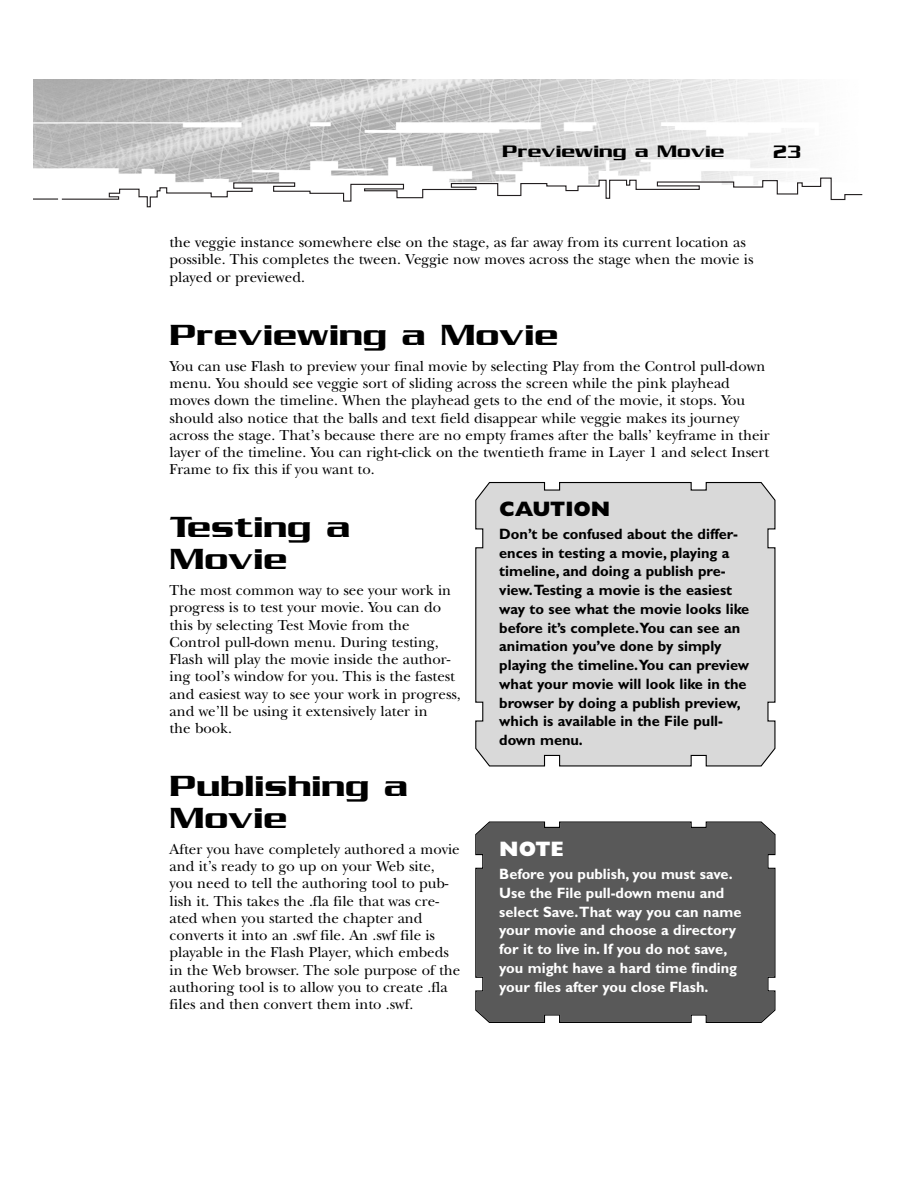
<style>
.page{position:relative;width:918px;height:1188px;background:#fff}
.page>*{position:absolute;margin:0;border:0;box-sizing:border-box;transform-origin:0 0}
.t1{font:31.5px/31.5px "Serpentine ICG";color:#000;scale:1.2 1}
.t2{font:800 21px "Gill Sans";color:#000}
.t3{font:800 21px "Gill Sans";color:#fff}
.t4{font:19.5px "Serpentine ICG";color:#000}
.t5{font:18px "Serpentine ICG";color:#000;scale:1.2 1}
.t6{font:15px/17.2px "New Baskerville";color:#000}
.t7{font:700 15px/18.8px "Gill Sans";color:#000}
.t8{font:700 15px/18.8px "Gill Sans";color:#fff}
</style>
<div class="page">
<img style="left:60px;top:79px;width:733px;height:98px">
<img style="left:33px;top:79px;width:27px;height:90px">
<svg style="left:33px;top:177px;width:830px;height:31px"></svg>
<div style="left:475px;top:482px;width:301px;height:285px;background:#d9d9d9"></div>
<div style="left:475px;top:821px;width:301px;height:202px;background:#595959"></div>
<p class="t5" style="left:502px;top:145px;width:187px">Previewing a Movie</p>
<h3 class="t4" style="left:773px;top:145px;width:29px">23</h3>
<p class="t6" style="left:170px;top:236px;width:586px">the veggie instance somewhere else on the stage, as far away from its current location as possible. This completes the tween. Veggie now moves across the stage when the movie is played or previewed.</p>
<h1 class="t1" style="left:170px;top:321px;width:326px">Previewing a Movie</h1>
<p class="t6" style="left:170px;top:359px;width:602px">You can use Flash to preview your final movie by selecting Play from the Control pull-down menu. You should see veggie sort of sliding across the screen while the pink playhead moves down the timeline. When the playhead gets to the end of the movie, it stops. You should also notice that the balls and text field disappear while veggie makes its journey across the stage. That’s because there are no empty frames after the balls’ keyframe in their layer of the timeline. You can right-click on the twentieth frame in Layer 1 and select Insert Frame to fix this if you want to.</p>
<h1 class="t1" style="left:170px;top:514px;width:152px">Testing a<br>Movie</h1>
<p class="t6" style="left:170px;top:584px;width:293px">The most common way to see your work in progress is to test your movie. You can do this by selecting Test Movie from the Control pull-down menu. During testing, Flash will play the movie inside the author&shy;ing tool’s window for you. This is the fastest and easiest way to see your work in progress, and we’ll be using it extensively later in<br>the book.</p>
<h2 class="t2" style="left:499px;top:501px;width:113px">CAUTION</h2>
<p class="t7" style="left:499px;top:526px;width:252px">Don’t be confused about the differ&shy;ences in testing a movie, playing a timeline, and doing a publish pre&shy;view.Testing a movie is the easiest way to see what the movie looks like before it’s complete.You can see an animation you’ve done by simply playing the timeline.You can preview what your movie will look like in the browser by doing a publish preview, which is available in the File pull&shy;down menu.</p>
<h1 class="t1" style="left:170px;top:773px;width:200px">Publishing a<br>Movie</h1>
<p class="t6" style="left:170px;top:842px;width:292px">After you have completely authored a movie and it’s ready to go up on your Web site, you need to tell the authoring tool to pub&shy;lish it. This takes the .fla file that was cre&shy;ated when you started the chapter and converts it into an .swf file. An .swf file is playable in the Flash Player, which embeds in the Web browser. The sole purpose of the authoring tool is to allow you to create .fla files and then convert them into .swf.</p>
<h2 class="t3" style="left:499px;top:841px;width:66px">NOTE</h2>
<p class="t8" style="left:499px;top:866px;width:244px">Before you publish, you must save.<br>Use the File pull-down menu and select Save.That way you can name your movie and choose a directory for it to live in. If you do not save, you might have a hard time finding your files after you close Flash.</p>
</div>
